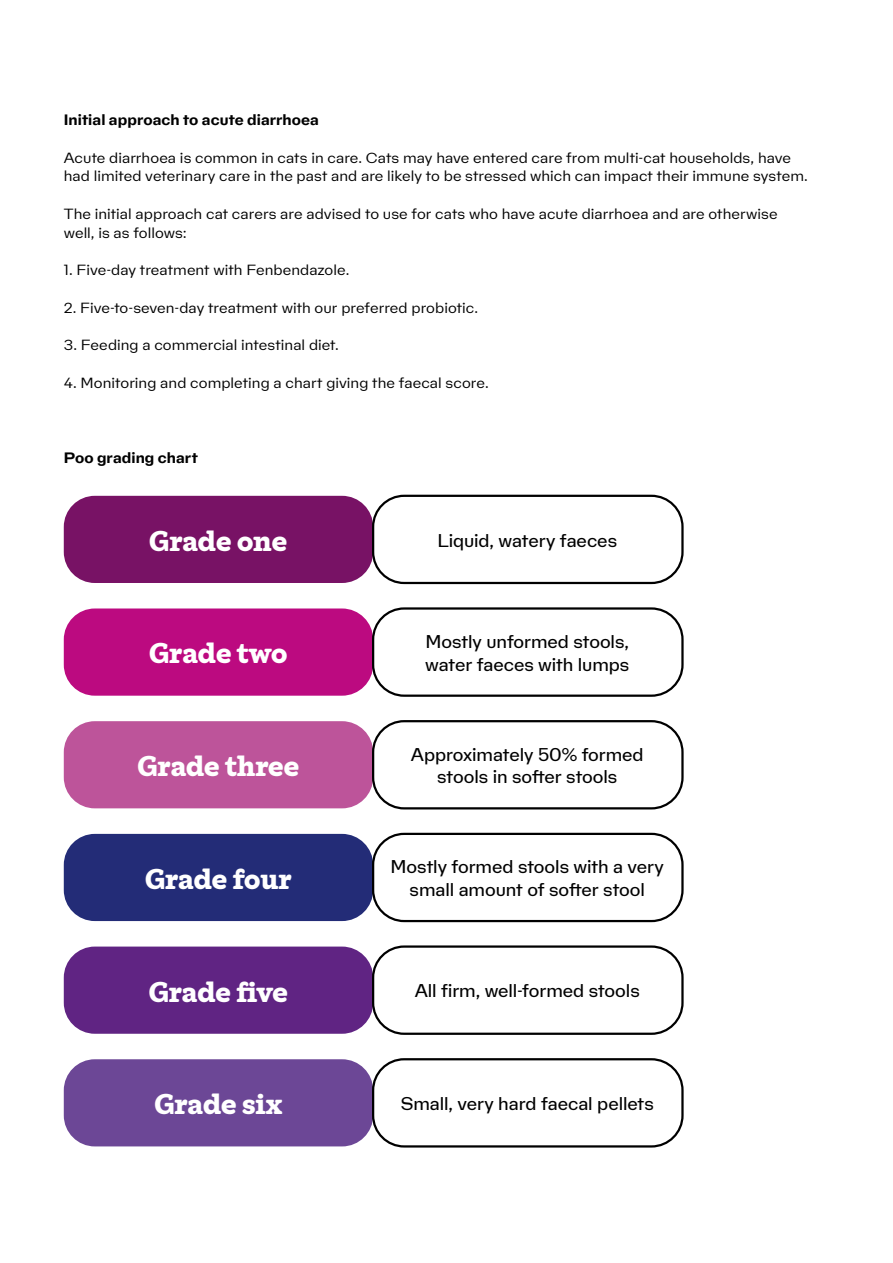
<style>
.page{position:relative;width:893px;height:1263px;background:#fff}
.page>*{position:absolute;margin:0;border:0;box-sizing:border-box;transform-origin:0 0}
.t1{font:28.5px "Cats Headline";color:#fff}
.t2{font:18px/22.5px "Na N Metrify C Std";letter-spacing:-.005em;color:#000;text-align:center}
.t3{font:300 15px/18.8px "Na N Metrify C Std";letter-spacing:.005em;color:#000}
.t4{font:15px "Na N Metrify C Std Bld";letter-spacing:.005em;color:#000}
</style>
<div class="page">
<div style="left:64px;top:496px;width:309px;height:87px;background:#781265;border-radius:31px"></div>
<div style="left:372px;top:495px;width:312px;height:89px;border:2px solid #000;border-radius:31px"></div>
<div style="left:64px;top:608px;width:309px;height:88px;background:#bc0a80;border-radius:31px"></div>
<div style="left:372px;top:607px;width:312px;height:90px;border:2px solid #000;border-radius:31px"></div>
<div style="left:64px;top:721px;width:309px;height:87px;background:#bd549a;border-radius:31px"></div>
<div style="left:372px;top:720px;width:312px;height:89px;border:2px solid #000;border-radius:31px"></div>
<div style="left:64px;top:834px;width:309px;height:87px;background:#232c77;border-radius:31px"></div>
<div style="left:372px;top:833px;width:312px;height:89px;border:2px solid #000;border-radius:31px"></div>
<div style="left:64px;top:946px;width:309px;height:88px;background:#602483;border-radius:31px"></div>
<div style="left:372px;top:945px;width:312px;height:90px;border:2px solid #000;border-radius:31px"></div>
<div style="left:64px;top:1059px;width:309px;height:87px;background:#6c4796;border-radius:31px"></div>
<div style="left:372px;top:1058px;width:312px;height:89px;border:2px solid #000;border-radius:31px"></div>
<p class="t4" style="left:64px;top:108px;width:257px">Initial approach to acute diarrhoea</p>
<p class="t3" style="left:64px;top:148px;width:745px">Acute diarrhoea is common in cats in care. Cats may have entered care from multi-cat households, have had limited veterinary care in the past and are likely to be stressed which can impact their immune system.</p>
<p class="t3" style="left:64px;top:204px;width:715px">The initial approach cat carers are advised to use for cats who have acute diarrhoea and are otherwise well, is as follows:</p>
<p class="t3" style="left:64px;top:260px;width:287px">1. Five-day treatment with Fenbendazole.</p>
<p class="t3" style="left:64px;top:298px;width:416px">2. Five-to-seven-day treatment with our preferred probiotic.</p>
<p class="t3" style="left:64px;top:335px;width:277px">3. Feeding a commercial intestinal diet.</p>
<p class="t3" style="left:64px;top:373px;width:426px">4. Monitoring and completing a chart giving the faecal score.</p>
<p class="t4" style="left:64px;top:446px;width:136px">Poo grading chart</p>
<h1 class="t1" style="left:149px;top:518px;width:139px">Grade one</h1>
<p class="t2" style="left:437px;top:529px;width:181px">Liquid, watery faeces</p>
<h1 class="t1" style="left:149px;top:631px;width:140px">Grade two</h1>
<p class="t2" style="left:425px;top:630px;width:206px;text-align:left">Mostly unformed stools, water faeces with lumps</p>
<h1 class="t1" style="left:137px;top:744px;width:163px">Grade three</h1>
<p class="t2" style="left:411px;top:743px;width:234px">Approximately 50% formed stools in softer stools</p>
<h1 class="t1" style="left:145px;top:856px;width:148px">Grade four</h1>
<p class="t2" style="left:391px;top:856px;width:275px">Mostly formed stools with a very small amount of softer stool</p>
<h1 class="t1" style="left:149px;top:969px;width:141px">Grade five</h1>
<p class="t2" style="left:415px;top:979px;width:227px">All firm, well-formed stools</p>
<h1 class="t1" style="left:154px;top:1082px;width:129px">Grade six</h1>
<p class="t2" style="left:401px;top:1092px;width:255px">Small, very hard faecal pellets</p>
</div>
